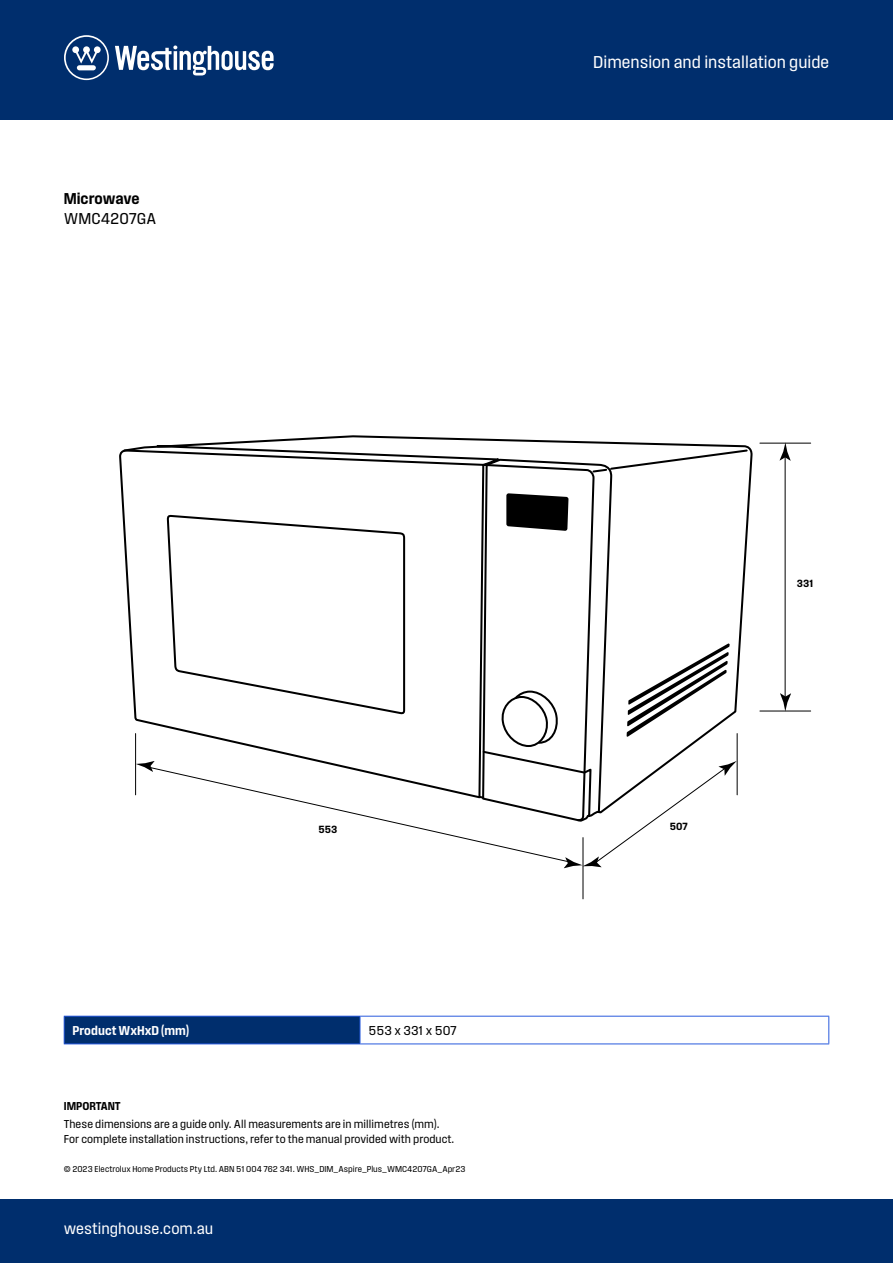
<style>
.page{position:relative;width:893px;height:1263px;background:#fff}
.page>*{position:absolute;margin:0;border:0;box-sizing:border-box;transform-origin:0 0}
.t1{font:18px "Field Gothic No.52";color:#fff}
.t2{font:16.5px "Field Gothic No.52";color:#fff}
.t3{font:16.5px "Field Gothic No.54";letter-spacing:-.005em;color:#000}
.t4{font:16.5px "Field Gothic No.52";color:#000}
.t5{font:13.5px "Field Gothic No.54";color:#fff}
.t6{font:13.5px "Field Gothic No.52";color:#000}
.t7{font:12px/14.4px "Field Gothic No.52";color:#000}
.t8{font:12px "Field Gothic No.54";color:#000}
.t9{font:10.95px "Field Gothic No.54";color:#000}
.t10{font:9px "Field Gothic No.52";color:#000}
</style>
<div class="page">
<div style="left:0;top:0;width:893px;height:120px;background:#002e6d"></div>
<div style="left:0;top:1199px;width:893px;height:64px;background:#002e6d"></div>
<svg style="left:115px;top:45px;width:159px;height:30px"></svg>
<svg style="left:64px;top:35px;width:45px;height:45px"></svg>
<div style="left:64px;top:1016px;width:296px;height:28px;background:#002e6d"></div>
<svg style="left:64px;top:1017px;width:1px;height:26px"></svg>
<hr style="left:64px;top:1016px;width:296px;height:1px;background:#295bdd">
<hr style="left:64px;top:1043px;width:296px;height:1px;background:#295bdd">
<svg style="left:360px;top:1017px;width:1px;height:26px"></svg>
<hr style="left:360px;top:1016px;width:469px;height:1px;background:#295bdd">
<svg style="left:828px;top:1016px;width:1px;height:27px"></svg>
<hr style="left:360px;top:1043px;width:469px;height:1px;background:#295bdd">
<svg style="left:122px;top:436px;width:631px;height:360px"></svg>
<svg style="left:627px;top:643px;width:103px;height:94px"></svg>
<svg style="left:780px;top:442px;width:11px;height:19px"></svg>
<svg style="left:780px;top:693px;width:11px;height:18px"></svg>
<hr style="left:760px;top:443px;width:51px;height:1px;background:#000">
<hr style="left:760px;top:711px;width:51px;height:1px;background:#000">
<hr style="left:135px;top:733px;width:1px;height:62px;background:#000">
<hr style="left:583px;top:837px;width:1px;height:62px;background:#000">
<hr style="left:737px;top:733px;width:1px;height:62px;background:#000">
<hr style="left:785px;top:455px;width:1px;height:245px;background:#000">
<svg style="left:136px;top:761px;width:601px;height:107px"></svg>
<h2 class="t3" style="left:64px;top:190px;width:77px">Microwave</h2>
<h2 class="t4" style="left:64px;top:210px;width:94px">WMC4207GA</h2>
<h1 class="t1" style="left:593px;top:52px;width:238px">Dimension and installation guide</h1>
<p class="t9" style="left:319px;top:823px;width:20px">553</p>
<p class="t9" style="left:670px;top:820px;width:19px">507</p>
<p class="t9" style="left:797px;top:577px;width:18px">331</p>
<p class="t5" style="left:73px;top:1023px;width:118px">Product WxHxD (mm)</p>
<p class="t6" style="left:368px;top:1024px;width:90px">553 x 331 x 507</p>
<p class="t8" style="left:64px;top:1099px;width:58px">IMPORTANT</p>
<p class="t7" style="left:64px;top:1117px;width:392px">These dimensions are a guide only. All measurements are in millimetres (mm).<br>For complete installation instructions, refer to the manual provided with product.</p>
<p class="t10" style="left:64px;top:1164px;width:403px">© 2023 Electrolux Home Products Pty Ltd. ABN 51 004 762 341. WHS_DIM_Aspire_Plus_WMC4207GA_Apr23</p>
<h2 class="t2" style="left:64px;top:1219px;width:151px">westinghouse.com.au</h2>
</div>
